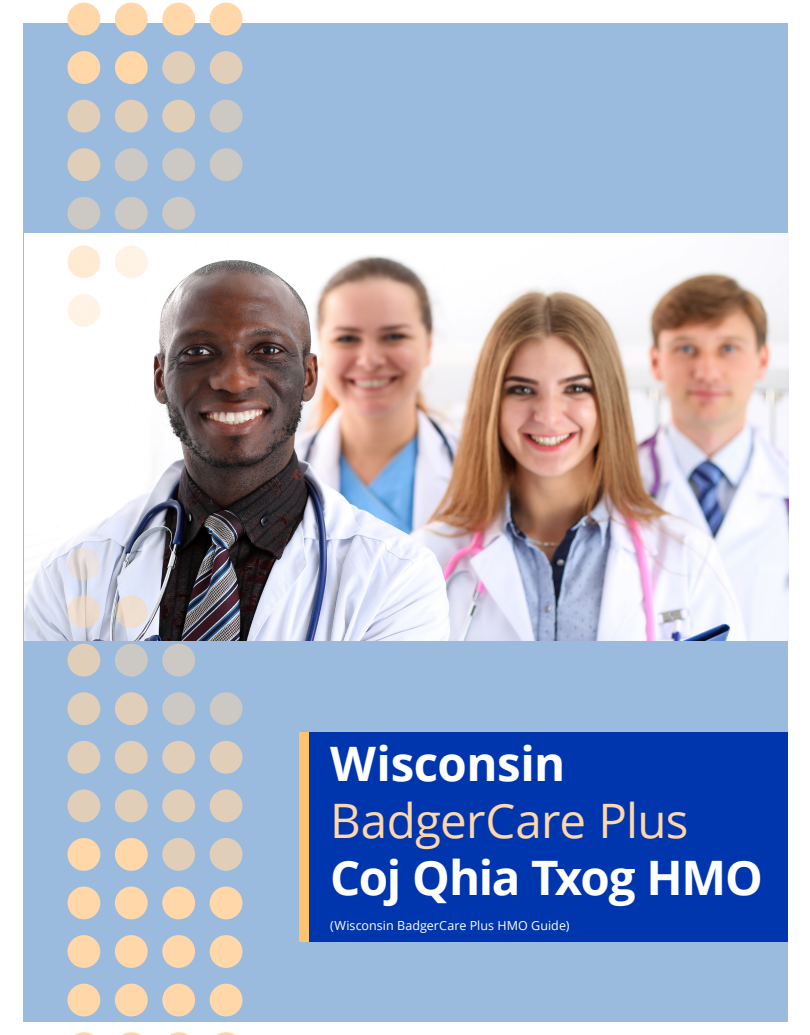
<style>
.page{position:relative;width:810px;height:1035px;background:#fff}
.page>*{position:absolute;margin:0;border:0;box-sizing:border-box;transform-origin:0 0}
.t1{font:700 47.5px "Open Sans";letter-spacing:-.025em;color:#fff}
.t2{font:47.5px "Open Sans";letter-spacing:-.015em;color:#ffd7a9}
.t3{font:12.5px "Open Sans";letter-spacing:.005em;color:#fff}
</style>
<div class="page">
<div style="left:23px;top:23px;width:765px;height:998px;background:#9bbbde"></div>
<img style="left:24px;top:233px;width:765px;height:407px">
<div style="left:299px;top:733px;width:489px;height:209px;background:#0036ad"></div>
<div style="left:299px;top:733px;width:10px;height:209px;background:#ffc370"></div>
<div style="left:67px;top:984px;width:33px;height:32px;background:#ffd7a9;border-radius:50%"></div>
<div style="left:115px;top:984px;width:33px;height:32px;background:#ffd7a9;border-radius:50%"></div>
<div style="left:162px;top:984px;width:33px;height:32px;background:#ffd7a9;border-radius:50%"></div>
<div style="left:210px;top:984px;width:32px;height:32px;background:#ffd7a9;border-radius:50%"></div>
<div style="left:67px;top:935px;width:33px;height:33px;background:#ffd7a9;border-radius:50%"></div>
<div style="left:115px;top:935px;width:33px;height:33px;background:#ffd7a9;border-radius:50%"></div>
<div style="left:162px;top:935px;width:33px;height:33px;background:#ffd7a9;border-radius:50%"></div>
<div style="left:210px;top:935px;width:32px;height:33px;background:#ffd7a9;border-radius:50%"></div>
<div style="left:67px;top:887px;width:33px;height:32px;background:#ffd7a9;border-radius:50%"></div>
<div style="left:115px;top:887px;width:33px;height:32px;background:#ffd7a9;border-radius:50%"></div>
<div style="left:162px;top:887px;width:33px;height:32px;background:#ffd7a9;border-radius:50%"></div>
<div style="left:210px;top:887px;width:32px;height:32px;background:#ffd7a9;border-radius:50%"></div>
<div style="left:67px;top:838px;width:33px;height:33px;background:#ffd7a9;border-radius:50%"></div>
<div style="left:115px;top:838px;width:33px;height:33px;background:#ffd7a9;border-radius:50%"></div>
<div style="left:162px;top:838px;width:33px;height:33px;background:#e0ceb9;border-radius:50%"></div>
<div style="left:210px;top:838px;width:32px;height:33px;background:#e0ceb9;border-radius:50%"></div>
<div style="left:67px;top:789px;width:33px;height:33px;background:#e0ceb9;border-radius:50%"></div>
<div style="left:115px;top:789px;width:33px;height:33px;background:#e0ceb9;border-radius:50%"></div>
<div style="left:162px;top:789px;width:33px;height:33px;background:#e0ceb9;border-radius:50%"></div>
<div style="left:210px;top:789px;width:32px;height:33px;background:#e0ceb9;border-radius:50%"></div>
<div style="left:67px;top:741px;width:33px;height:33px;background:#e0ceb9;border-radius:50%"></div>
<div style="left:115px;top:741px;width:33px;height:33px;background:#e0ceb9;border-radius:50%"></div>
<div style="left:162px;top:741px;width:33px;height:33px;background:#e0ceb9;border-radius:50%"></div>
<div style="left:210px;top:741px;width:32px;height:33px;background:#e0ceb9;border-radius:50%"></div>
<div style="left:67px;top:692px;width:33px;height:33px;background:#e0ceb9;border-radius:50%"></div>
<div style="left:115px;top:692px;width:33px;height:33px;background:#e0ceb9;border-radius:50%"></div>
<div style="left:162px;top:692px;width:33px;height:33px;background:#ccc8c3;border-radius:50%"></div>
<div style="left:210px;top:692px;width:32px;height:33px;background:#ccc8c3;border-radius:50%"></div>
<div style="left:67px;top:644px;width:33px;height:33px;background:#e0ceb9;border-radius:50%"></div>
<div style="left:115px;top:644px;width:33px;height:33px;background:#ccc8c3;border-radius:50%"></div>
<div style="left:162px;top:644px;width:33px;height:33px;background:#ccc8c3;border-radius:50%"></div>
<svg style="left:67px;top:595px;width:33px;height:33px"></svg>
<svg style="left:115px;top:595px;width:33px;height:33px"></svg>
<svg style="left:67px;top:548px;width:33px;height:33px"></svg>
<svg style="left:75px;top:1032px;width:18px;height:3px"></svg>
<svg style="left:122px;top:1032px;width:18px;height:3px"></svg>
<svg style="left:170px;top:1032px;width:18px;height:3px"></svg>
<svg style="left:217px;top:1032px;width:18px;height:3px"></svg>
<div style="left:67px;top:294px;width:33px;height:33px;background:#fff3e5;border-radius:50%"></div>
<div style="left:67px;top:245px;width:33px;height:33px;background:#ffebd4;border-radius:50%"></div>
<div style="left:115px;top:245px;width:33px;height:33px;background:#fff3e5;border-radius:50%"></div>
<div style="left:67px;top:197px;width:33px;height:33px;background:#ccc8c3;border-radius:50%"></div>
<div style="left:115px;top:197px;width:33px;height:33px;background:#ccc8c3;border-radius:50%"></div>
<div style="left:162px;top:197px;width:33px;height:33px;background:#ccc8c3;border-radius:50%"></div>
<div style="left:67px;top:148px;width:33px;height:33px;background:#e0ceb9;border-radius:50%"></div>
<div style="left:115px;top:148px;width:33px;height:33px;background:#ccc8c3;border-radius:50%"></div>
<div style="left:162px;top:148px;width:33px;height:33px;background:#ccc8c3;border-radius:50%"></div>
<div style="left:210px;top:148px;width:32px;height:33px;background:#ccc8c3;border-radius:50%"></div>
<div style="left:67px;top:100px;width:33px;height:33px;background:#e0ceb9;border-radius:50%"></div>
<div style="left:115px;top:100px;width:33px;height:33px;background:#e0ceb9;border-radius:50%"></div>
<div style="left:162px;top:100px;width:33px;height:33px;background:#e0ceb9;border-radius:50%"></div>
<div style="left:210px;top:100px;width:32px;height:33px;background:#ccc8c3;border-radius:50%"></div>
<div style="left:67px;top:51px;width:33px;height:33px;background:#ffd7a9;border-radius:50%"></div>
<div style="left:115px;top:51px;width:33px;height:33px;background:#ffd7a9;border-radius:50%"></div>
<div style="left:162px;top:51px;width:33px;height:33px;background:#e0ceb9;border-radius:50%"></div>
<div style="left:210px;top:51px;width:32px;height:33px;background:#e0ceb9;border-radius:50%"></div>
<div style="left:67px;top:3px;width:33px;height:32px;background:#ffd7a9;border-radius:50%"></div>
<div style="left:115px;top:3px;width:33px;height:32px;background:#ffd7a9;border-radius:50%"></div>
<div style="left:162px;top:3px;width:33px;height:32px;background:#ffd7a9;border-radius:50%"></div>
<div style="left:210px;top:3px;width:32px;height:32px;background:#ffd7a9;border-radius:50%"></div>
<p class="t1" style="left:330px;top:730px;width:237px">Wisconsin</p>
<p class="t2" style="left:330px;top:788px;width:360px">BadgerCare Plus</p>
<p class="t1" style="left:330px;top:844px;width:434px">Coj Qhia Txog HMO</p>
<p class="t3" style="left:330px;top:917px;width:241px">(Wisconsin BadgerCare Plus HMO Guide)</p>
</div>
